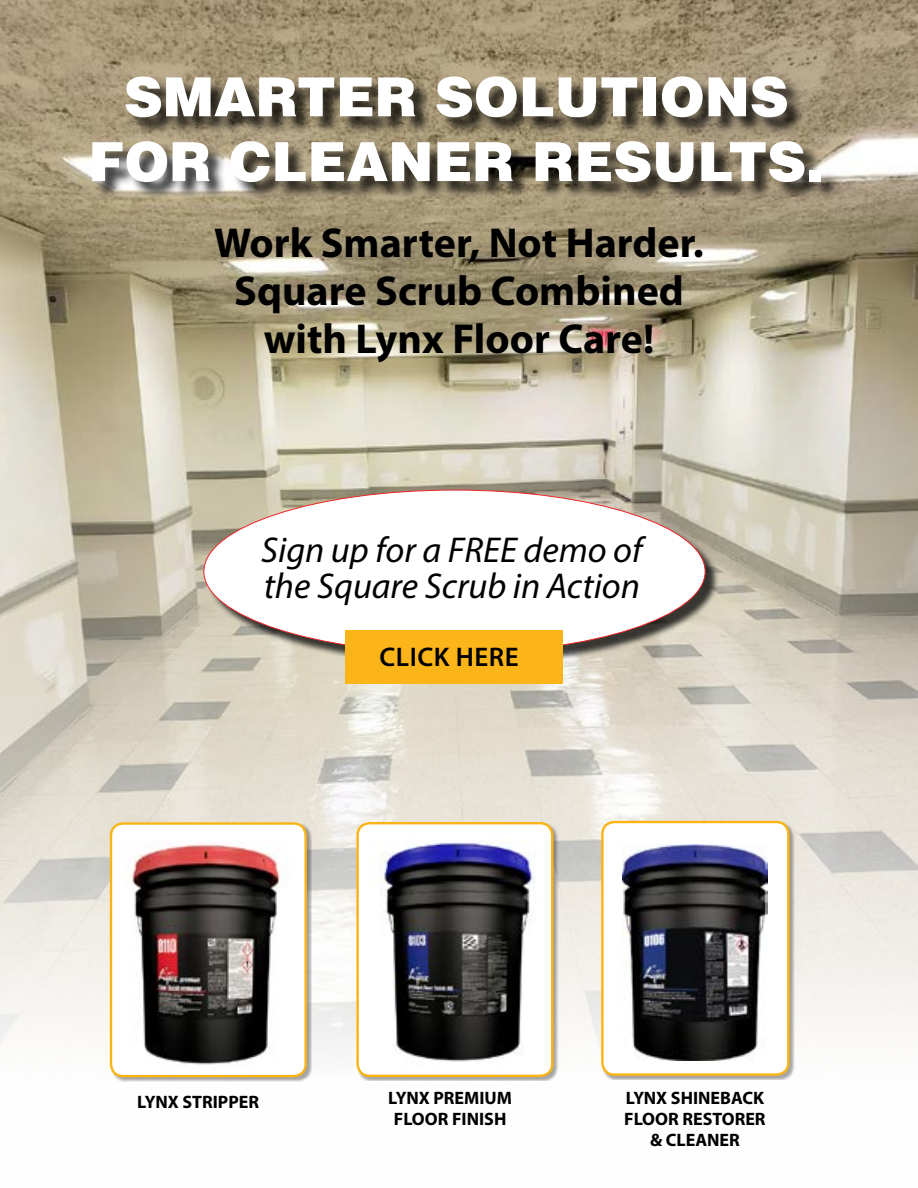
<style>
.page{position:relative;width:918px;height:1188px;background:#fff}
.page>*{position:absolute;margin:0;border:0;box-sizing:border-box;transform-origin:0 0}
.t1{font:900 54px/64.8px "Helvetica";color:#fff;text-align:center}
.t2{font:700 42px/48px "Myriad Pro";color:#000;text-align:center}
.t3{font:italic 36px/36px "Myriad Pro";color:#000}
.t4{font:600 27px "Myriad Pro";letter-spacing:.02em;color:#000}
.t5{font:700 18px/21px "Myriad Pro";color:#000;text-align:center}
</style>
<div class="page">
<img style="left:0;top:0;width:918px;height:1070px">
<div style="left:358px;top:823px;width:201px;height:258px;background:#000;opacity:.35"></div>
<div style="left:358px;top:823px;width:194px;height:253px;background:#fff;border-radius:12px"></div>
<div style="left:356px;top:822px;width:197px;height:255px;border:2px solid #f9b417;border-radius:12px"></div>
<img style="left:380px;top:839px;width:156px;height:223px">
<div style="left:603px;top:822px;width:192px;height:258px;background:#000;opacity:.35"></div>
<div style="left:602px;top:822px;width:186px;height:253px;background:#fff;border-radius:12px"></div>
<div style="left:601px;top:821px;width:189px;height:255px;border:2px solid #f9b417;border-radius:12px"></div>
<img style="left:623px;top:845px;width:144px;height:215px">
<div style="left:94px;top:79px;width:746px;height:122px;background:#000;opacity:.75"></div>
<div style="left:111px;top:824px;width:201px;height:258px;background:#000;opacity:.35"></div>
<div style="left:111px;top:824px;width:195px;height:252px;background:#fff;border-radius:12px"></div>
<div style="left:110px;top:822px;width:197px;height:255px;border:2px solid #f9b417;border-radius:12px"></div>
<img style="left:131px;top:843px;width:157px;height:222px">
<div style="left:207px;top:493px;width:512px;height:174px;background:#000;opacity:.75"></div>
<div style="left:204px;top:490px;width:501px;height:163px;background:#fff;border-radius:50%"></div>
<div style="left:345px;top:630px;width:217px;height:54px;background:#fcb518"></div>
<h1 class="t1" style="left:88px;top:63px;width:737px">SMARTER SOLUTIONS<br>FOR CLEANER RESULTS.</h1>
<h2 class="t2" style="left:214px;top:217px;width:491px">Work Smarter, Not Harder.<br>Square Scrub Combined with Lynx Floor Care!</h2>
<h3 class="t3" style="left:261px;top:532px;width:382px">Sign up for a FREE demo of the Square Scrub in Action</h3>
<h3 class="t4" style="left:380px;top:640px;width:141px">CLICK HERE</h3>
<p class="t5" style="left:137px;top:1091px;width:123px">LYNX STRIPPER</p>
<p class="t5" style="left:388px;top:1087px;width:125px">LYNX PREMIUM<br>FLOOR FINISH</p>
<p class="t5" style="left:624px;top:1087px;width:143px">LYNX SHINEBACK<br>FLOOR RESTORER &amp; CLEANER</p>
</div>
